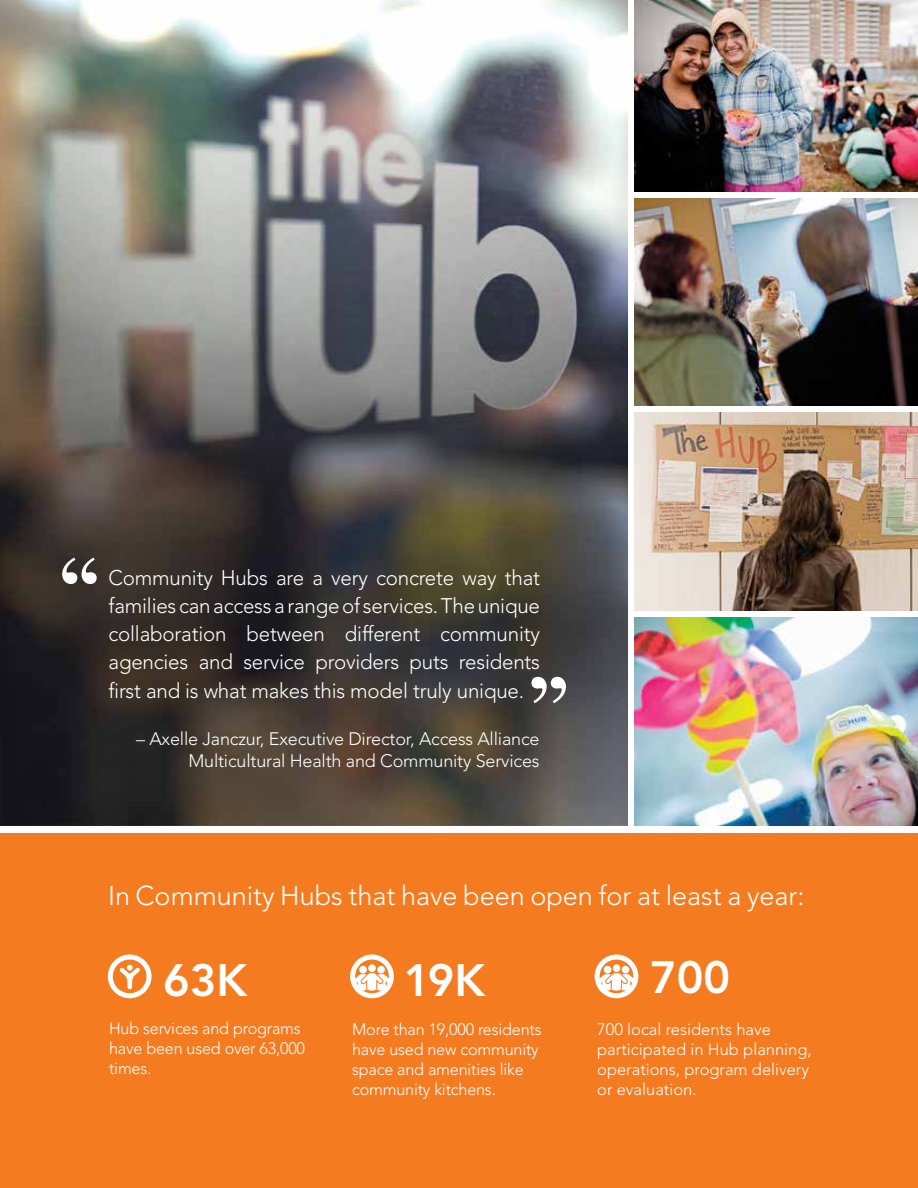
<style>
.page{position:relative;width:918px;height:1188px;background:#fff}
.page>*{position:absolute;margin:0;border:0;box-sizing:border-box;transform-origin:0 0}
.t1{font:108px "Times";color:#fff}
.t2{font:800 45px "Avenir";color:#fff}
.t3{font:300 27px "Avenir";color:#fff}
.t4{font:300 21px/28.2px "Avenir";letter-spacing:-.01em;color:#fff;text-align:justify}
.t5{font:300 18px/21.6px "Avenir";letter-spacing:-.01em;color:#fff;text-align:right}
.t6{font:300 16.5px/19.8px "Avenir";letter-spacing:-.01em;color:#fff}
</style>
<div class="page">
<img style="left:0;top:0;width:636px;height:834px">
<div style="left:0;top:834px;width:918px;height:354px;background:#f47b20"></div>
<img style="left:634px;top:0;width:284px;height:191px">
<img style="left:634px;top:617px;width:284px;height:208px">
<img style="left:634px;top:413px;width:284px;height:197px">
<img style="left:634px;top:198px;width:284px;height:208px">
<svg style="left:108px;top:955px;width:44px;height:43px"></svg>
<svg style="left:595px;top:955px;width:43px;height:43px"></svg>
<svg style="left:350px;top:955px;width:44px;height:43px"></svg>
<h1 class="t1" style="left:52px;top:493px;width:57px">‘‘</h1>
<p class="t4" style="left:109px;top:564px;width:433px">Community Hubs are a very concrete way that families can access a range of services. The unique collaboration between different community agencies and service providers puts residents first and is what makes this model truly unique.</p>
<p class="t5" style="left:136px;top:728px;width:405px">– Axelle Janczur, Executive Director, Access Alliance<br>Multicultural Health and Community Services</p>
<h1 class="t1" style="left:576px;top:768px;width:57px;rotate:-180deg">‘‘</h1>
<h3 class="t3" style="left:108px;top:880px;width:698px">In Community Hubs that have been open for at least a year:</h3>
<h2 class="t2" style="left:163px;top:954px;width:86px">63K</h2>
<h2 class="t2" style="left:404px;top:954px;width:83px">19K</h2>
<h2 class="t2" style="left:650px;top:951px;width:81px">700</h2>
<p class="t6" style="left:109px;top:1019px;width:197px">Hub services and programs have been used over 63,000 times.</p>
<p class="t6" style="left:352px;top:1020px;width:191px">More than 19,000 residents have used new community space and amenities like community kitchens.</p>
<p class="t6" style="left:597px;top:1020px;width:216px">700 local residents have participated in Hub planning, operations, program delivery or evaluation.</p>
</div>
